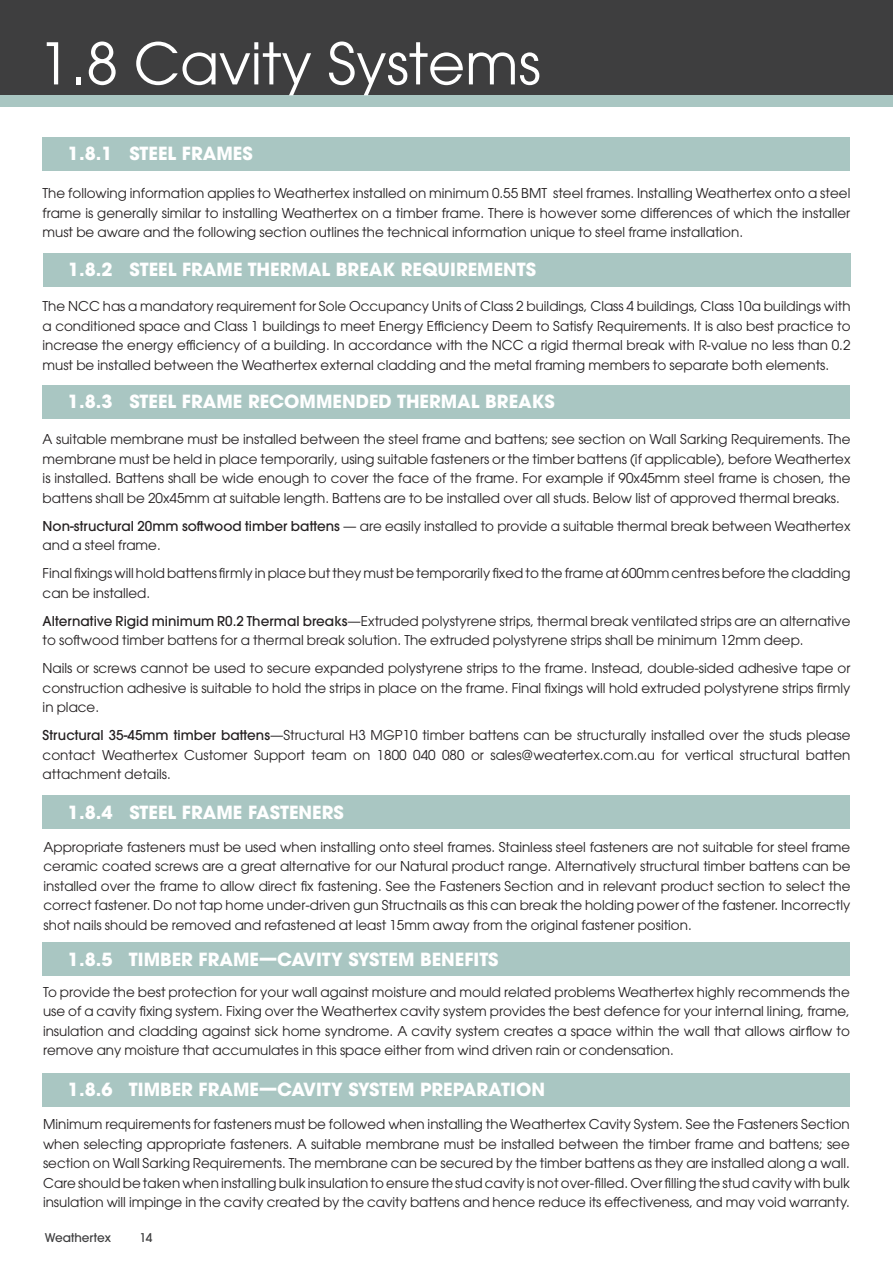
<style>
.page{position:relative;width:893px;height:1263px;background:#fff}
.page>*{position:absolute;margin:0;border:0;box-sizing:border-box;transform-origin:0 0}
.t1{font:57px "ITC Avant Garde Pro";color:#fff}
.Heading_White{font:700 18px "ITC Avant Garde Pro";color:#fff}
.SUB_HEAD{font:13.5px/19.5px "ITC Avant Garde Pro";color:#231f20;text-align:justify}
.t2{font:500 12px "ITC Avant Garde Pro";color:#3e3e3f}
.s1{font-weight:500}
</style>
<div class="page">
<div style="left:0;top:0;width:893px;height:95px;background:#3e3e3f"></div>
<div style="left:0;top:95px;width:893px;height:12px;background:#a9c6c2"></div>
<div style="left:43px;top:253px;width:807px;height:33px;background:#a9c6c2"></div>
<div style="left:43px;top:385px;width:807px;height:33px;background:#a9c6c2"></div>
<div style="left:43px;top:137px;width:807px;height:33px;background:#a9c6c2"></div>
<div style="left:43px;top:796px;width:807px;height:33px;background:#a9c6c2"></div>
<div style="left:43px;top:943px;width:807px;height:33px;background:#a9c6c2"></div>
<div style="left:43px;top:1073px;width:807px;height:34px;background:#a9c6c2"></div>
<p class="t1" style="left:39px;top:28px;width:503px">1.8 Cavity Systems</p>
<p class="Heading_White" style="left:68px;top:141px;width:186px">1.8.1 STEEL FRAMES</p>
<p class="SUB_HEAD" style="left:43px;top:184px;width:809px">The following information applies to Weathertex installed on minimum 0.55 BMT steel frames. Installing Weathertex onto a steel frame is generally similar to installing Weathertex on a timber frame. There is however some differences of which the installer must be aware and the following section outlines the technical information unique to steel frame installation.</p>
<p class="Heading_White" style="left:68px;top:257px;width:470px">1.8.2 STEEL FRAME THERMAL BREAK REQUIREMENTS</p>
<p class="SUB_HEAD" style="left:43px;top:296px;width:809px">The NCC has a mandatory requirement for Sole Occupancy Units of Class 2 buildings, Class 4 buildings, Class 10a buildings with a conditioned space and Class 1 buildings to meet Energy Efficiency Deem to Satisfy Requirements. It is also best practice to increase the energy efficiency of a building. In accordance with the NCC a rigid thermal break with R-value no less than 0.2 must be installed between the Weathertex external cladding and the metal framing members to separate both elements.</p>
<p class="Heading_White" style="left:68px;top:389px;width:488px">1.8.3 STEEL FRAME RECOMMENDED THERMAL BREAKS</p>
<p class="SUB_HEAD" style="left:43px;top:429px;width:809px">A suitable membrane must be installed between the steel frame and battens; see section on Wall Sarking Requirements. The membrane must be held in place temporarily, using suitable fasteners or the timber battens (if applicable), before Weathertex is installed. Battens shall be wide enough to cover the face of the frame. For example if 90x45mm steel frame is chosen, the battens shall be 20x45mm at suitable length. Battens are to be installed over all studs. Below list of approved thermal breaks.</p>
<p class="SUB_HEAD" style="left:43px;top:516px;width:809px"><span class="s1">Non-structural 20mm softwood timber battens</span> — are easily installed to provide a suitable thermal break between Weathertex and a steel frame.</p>
<p class="SUB_HEAD" style="left:43px;top:563px;width:809px">Final fixings will hold battens firmly in place but they must be temporarily fixed to the frame at 600mm centres before the cladding can be installed.</p>
<p class="SUB_HEAD" style="left:43px;top:611px;width:809px"><span class="s1">Alternative Rigid minimum R0.2 Thermal breaks</span>—Extruded polystyrene strips, thermal break ventilated strips are an alternative to softwood timber battens for a thermal break solution. The extruded polystyrene strips shall be minimum 12mm deep.</p>
<p class="SUB_HEAD" style="left:43px;top:658px;width:809px">Nails or screws cannot be used to secure expanded polystyrene strips to the frame. Instead, double-sided adhesive tape or construction adhesive is suitable to hold the strips in place on the frame. Final fixings will hold extruded polystyrene strips firmly in place.</p>
<p class="SUB_HEAD" style="left:43px;top:725px;width:809px"><span class="s1">Structural 35-45mm timber battens</span>—Structural H3 MGP10 timber battens can be structurally installed over the studs please contact Weathertex Customer Support team on 1800 040 080 or sales@weatertex.com.au for vertical structural batten attachment details.</p>
<p class="Heading_White" style="left:68px;top:800px;width:277px">1.8.4 STEEL FRAME FASTENERS</p>
<p class="SUB_HEAD" style="left:44px;top:837px;width:808px">Appropriate fasteners must be used when installing onto steel frames. Stainless steel fasteners are not suitable for steel frame ceramic coated screws are a great alternative for our Natural product range. Alternatively structural timber battens can be installed over the frame to allow direct fix fastening. See the Fasteners Section and in relevant product section to select the correct fastener. Do not tap home under-driven gun Structnails as this can break the holding power of the fastener. Incorrectly shot nails should be removed and refastened at least 15mm away from the original fastener position.</p>
<p class="Heading_White" style="left:68px;top:947px;width:432px">1.8.5 TIMBER FRAME—CAVITY SYSTEM BENEFITS</p>
<p class="SUB_HEAD" style="left:43px;top:982px;width:808px">To provide the best protection for your wall against moisture and mould related problems Weathertex highly recommends the use of a cavity fixing system. Fixing over the Weathertex cavity system provides the best defence for your internal lining, frame, insulation and cladding against sick home syndrome. A cavity system creates a space within the wall that allows airflow to remove any moisture that accumulates in this space either from wind driven rain or condensation.</p>
<p class="Heading_White" style="left:68px;top:1078px;width:479px">1.8.6 TIMBER FRAME—CAVITY SYSTEM PREPARATION</p>
<p class="SUB_HEAD" style="left:43px;top:1114px;width:808px">Minimum requirements for fasteners must be followed when installing the Weathertex Cavity System. See the Fasteners Section when selecting appropriate fasteners. A suitable membrane must be installed between the timber frame and battens; see section on Wall Sarking Requirements. The membrane can be secured by the timber battens as they are installed along a wall.<br>Care should be taken when installing bulk insulation to ensure the stud cavity is not over-filled. Over filling the stud cavity with bulk insulation will impinge in the cavity created by the cavity battens and hence reduce its effectiveness, and may void warranty.</p>
<p class="t2" style="left:45px;top:1230px;width:68px">Weathertex</p>
<p class="t2" style="left:139px;top:1230px;width:15px">14</p>
</div>
